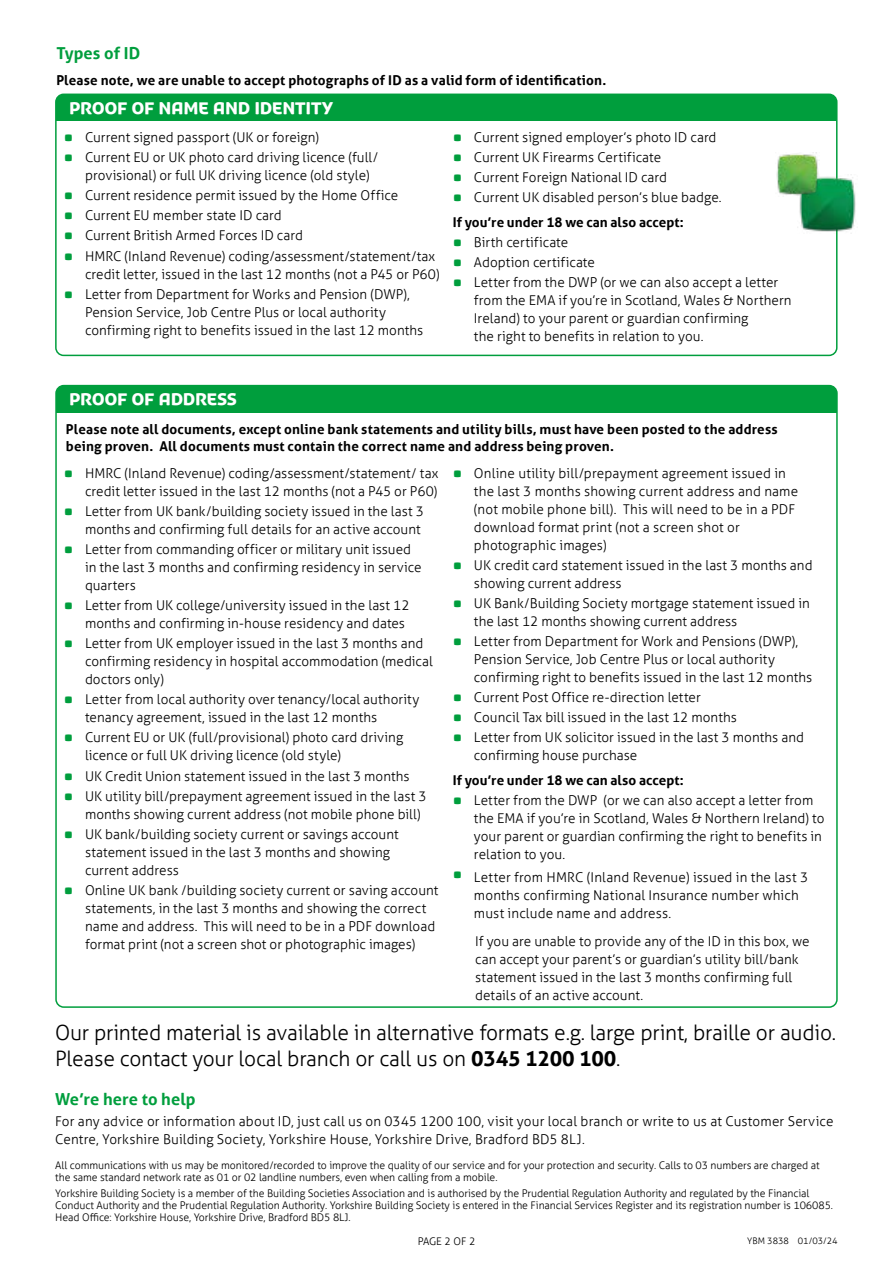
<style>
.page{position:relative;width:893px;height:1263px;background:#fff}
.page>*{position:absolute;margin:0;border:0;box-sizing:border-box;transform-origin:0 0}
.t1{font:22.5px "YBSG Headline";letter-spacing:-.02em;color:#fff}
.t2{font:300 21px/25.5px "YBSG Aller";letter-spacing:-.01em;color:#000}
.t3{font:700 16.5px "YBSG Aller";color:#009e3d}
.t4{font:300 13.5px/18px "YBSG Aller";letter-spacing:.005em;color:#000}
.t5{font:700 13.5px/17.2px "YBSG Aller";letter-spacing:.01em;color:#000}
.t6{font:300 10.5px/12px "YBSG Aller";letter-spacing:-.005em;color:#000}
.t7{font:300 9px "YBSG Aller";color:#000}
.s1{font-family:"YBSG Headline";font-weight:400;font-size:27px;color:#009e3d}
.s2{font-weight:700}
</style>
<div class="page">
<div style="left:56px;top:94px;width:781px;height:261px;background:#009e3d;border-radius:8px"></div>
<div style="left:58px;top:121px;width:779px;height:235px;background:#fff"></div>
<div style="left:55px;top:94px;width:782px;height:262px;border:2px solid #009e3d;border-radius:8px"></div>
<div style="left:56px;top:386px;width:781px;height:621px;background:#009e3d;border-radius:8px"></div>
<div style="left:58px;top:413px;width:777px;height:592px;background:#fff"></div>
<img style="left:798px;top:174px;width:58px;height:60px">
<img style="left:776px;top:152px;width:44px;height:44px">
<p class="t3" style="left:56px;top:43px;width:86px">Types of ID</p>
<p class="t5" style="left:56px;top:72px;width:551px">Please note, we are unable to accept photographs of ID as a valid form of identification.</p>
<h1 class="t1" style="left:69px;top:97px;width:266px">Proof of name and identity</h1>
<p class="t4" style="left:64px;top:128px;width:257px"><span class="s1">•</span> Current signed passport (UK or foreign)</p>
<p class="t4" style="left:85px;top:148px;width:295px;text-indent:-21px"><span class="s1">•</span> Current EU or UK photo card driving licence (full/ provisional) or full UK driving licence (old style)</p>
<p class="t4" style="left:64px;top:186px;width:336px"><span class="s1">•</span> Current residence permit issued by the Home Office</p>
<p class="t4" style="left:64px;top:207px;width:219px"><span class="s1">•</span> Current EU member state ID card</p>
<p class="t4" style="left:64px;top:227px;width:241px"><span class="s1">•</span> Current British Armed Forces ID card</p>
<p class="t4" style="left:85px;top:247px;width:356px;text-indent:-21px"><span class="s1">•</span> HMRC (Inland Revenue) coding/assessment/statement/tax credit letter, issued in the last 12 months (not a P45 or P60)</p>
<p class="t4" style="left:85px;top:285px;width:340px;text-indent:-21px"><span class="s1">•</span> Letter from Department for Works and Pension (DWP),<br>Pension Service, Job Centre Plus or local authority confirming right to benefits issued in the last 12 months</p>
<p class="t4" style="left:453px;top:128px;width:265px"><span class="s1">•</span> Current signed employer’s photo ID card</p>
<p class="t4" style="left:453px;top:148px;width:210px"><span class="s1">•</span> Current UK Firearms Certificate</p>
<p class="t4" style="left:453px;top:168px;width:216px"><span class="s1">•</span> Current Foreign National ID card</p>
<p class="t4" style="left:453px;top:185px;width:270px;line-height:24.5px"><span class="s1">•</span> Current UK disabled person’s blue badge.<br><span class="s2">If you’re under 18 we can also accept:</span></p>
<p class="t4" style="left:453px;top:233px;width:117px"><span class="s1">•</span> Birth certificate</p>
<p class="t4" style="left:453px;top:253px;width:144px"><span class="s1">•</span> Adoption certificate</p>
<p class="t4" style="left:474px;top:273px;width:319px;text-indent:-21px"><span class="s1">•</span> Letter from the DWP (or we can also accept a letter from the EMA if you’re in Scotland, Wales &amp; Northern Ireland) to your parent or guardian confirming<br>the right to benefits in relation to you.</p>
<h1 class="t1" style="left:69px;top:388px;width:169px">Proof of address</h1>
<p class="t5" style="left:66px;top:420px;width:713px">Please note all documents, except online bank statements and utility bills, must have been posted to the address being proven. All documents must contain the correct name and address being proven.</p>
<p class="t4" style="left:64px;top:464px;width:376px;text-align:right"><span class="s1">•</span> HMRC (Inland Revenue) coding/assessment/statement/ tax credit letter issued in the last 12 months (not a P45 or P60)</p>
<p class="t4" style="left:64px;top:502px;width:362px;text-align:right"><span class="s1">•</span> Letter from UK bank/building society issued in the last 3 months and confirming full details for an active account</p>
<p class="t4" style="left:85px;top:540px;width:338px;text-indent:-21px"><span class="s1">•</span> Letter from commanding officer or military unit issued in the last 3 months and confirming residency in service quarters</p>
<p class="t4" style="left:85px;top:596px;width:326px;text-indent:-21px"><span class="s1">•</span> Letter from UK college/university issued in the last 12 months and confirming in-house residency and dates</p>
<p class="t4" style="left:85px;top:634px;width:349px;text-indent:-21px"><span class="s1">•</span> Letter from UK employer issued in the last 3 months and confirming residency in hospital accommodation (medical doctors only)</p>
<p class="t4" style="left:85px;top:690px;width:336px;text-indent:-21px"><span class="s1">•</span> Letter from local authority over tenancy/local authority tenancy agreement, issued in the last 12 months</p>
<p class="t4" style="left:85px;top:729px;width:320px;text-indent:-21px"><span class="s1">•</span> Current EU or UK (full/provisional) photo card driving licence or full UK driving licence (old style)</p>
<p class="t4" style="left:64px;top:767px;width:347px"><span class="s1">•</span> UK Credit Union statement issued in the last 3 months</p>
<p class="t4" style="left:85px;top:787px;width:343px;text-indent:-21px"><span class="s1">•</span> UK utility bill/prepayment agreement issued in the last 3 months showing current address (not mobile phone bill)</p>
<p class="t4" style="left:85px;top:825px;width:315px;text-indent:-21px"><span class="s1">•</span> UK bank/building society current or savings account statement issued in the last 3 months and showing current address</p>
<p class="t4" style="left:85px;top:881px;width:355px;text-indent:-21px"><span class="s1">•</span> Online UK bank /building society current or saving account statements, in the last 3 months and showing the correct name and address. This will need to be in a PDF download format print (not a screen shot or photographic images)</p>
<p class="t4" style="left:474px;top:464px;width:326px;text-indent:-21px"><span class="s1">•</span> Online utility bill/prepayment agreement issued in the last 3 months showing current address and name (not mobile phone bill). This will need to be in a PDF download format print (not a screen shot or photographic images)</p>
<p class="t4" style="left:474px;top:556px;width:340px;text-indent:-21px"><span class="s1">•</span> UK credit card statement issued in the last 3 months and showing current address</p>
<p class="t4" style="left:474px;top:594px;width:337px;text-indent:-21px"><span class="s1">•</span> UK Bank/Building Society mortgage statement issued in the last 12 months showing current address</p>
<p class="t4" style="left:474px;top:632px;width:340px;text-indent:-21px"><span class="s1">•</span> Letter from Department for Work and Pensions (DWP),<br>Pension Service, Job Centre Plus or local authority confirming right to benefits issued in the last 12 months</p>
<p class="t4" style="left:453px;top:688px;width:250px"><span class="s1">•</span> Current Post Office re-direction letter</p>
<p class="t4" style="left:453px;top:708px;width:286px"><span class="s1">•</span> Council Tax bill issued in the last 12 months</p>
<p class="t4" style="left:474px;top:729px;width:332px;text-indent:-21px"><span class="s1">•</span> Letter from UK solicitor issued in the last 3 months and confirming house purchase</p>
<p class="t5" style="left:453px;top:771px;width:232px">If you’re under 18 we can also accept:</p>
<p class="t4" style="left:474px;top:791px;width:352px;text-indent:-21px"><span class="s1">•</span> Letter from the DWP (or we can also accept a letter from the EMA if you’re in Scotland, Wales &amp; Northern Ireland) to your parent or guardian confirming the right to benefits in relation to you.</p>
<p class="t4" style="left:474px;top:868px;width:336px;text-indent:-21px"><span class="s1">•</span> Letter from HMRC (Inland Revenue) issued in the last 3 months confirming National Insurance number which must include name and address.</p>
<p class="t4" style="left:475px;top:932px;width:336px">If you are unable to provide any of the ID in this box, we can accept your parent’s or guardian’s utility bill/bank statement issued in the last 3 months confirming full details of an active account.</p>
<h2 class="t2" style="left:55px;top:1020px;width:783px">Our printed material is available in alternative formats e.g. large print, braille or audio.<br>Please contact your local branch or call us on <span class="s2">0345 1200 100</span>.</h2>
<p class="t3" style="left:55px;top:1089px;width:142px">We’re here to help</p>
<p class="t4" style="left:55px;top:1113px;width:780px;line-height:17.2px">For any advice or information about ID, just call us on 0345 1200 100, visit your local branch or write to us at Customer Service<br>Centre, Yorkshire Building Society, Yorkshire House, Yorkshire Drive, Bradford BD5 8LJ.</p>
<p class="t6" style="left:55px;top:1159px;width:766px">All communications with us may be monitored/recorded to improve the quality of our service and for your protection and security. Calls to 03 numbers are charged at the same standard network rate as 01 or 02 landline numbers, even when calling from a mobile.</p>
<p class="t6" style="left:55px;top:1187px;width:779px">Yorkshire Building Society is a member of the Building Societies Association and is authorised by the Prudential Regulation Authority and regulated by the Financial<br>Conduct Authority and the Prudential Regulation Authority. Yorkshire Building Society is entered in the Financial Services Register and its registration number is 106085.<br>Head Office: Yorkshire House, Yorkshire Drive, Bradford BD5 8LJ.</p>
<p class="t7" style="left:747px;top:1236px;width:92px">YBM 3838 01/03/24</p>
<p class="t6" style="left:418px;top:1235px;width:59px">PAGE 2 OF 2</p>
</div>
